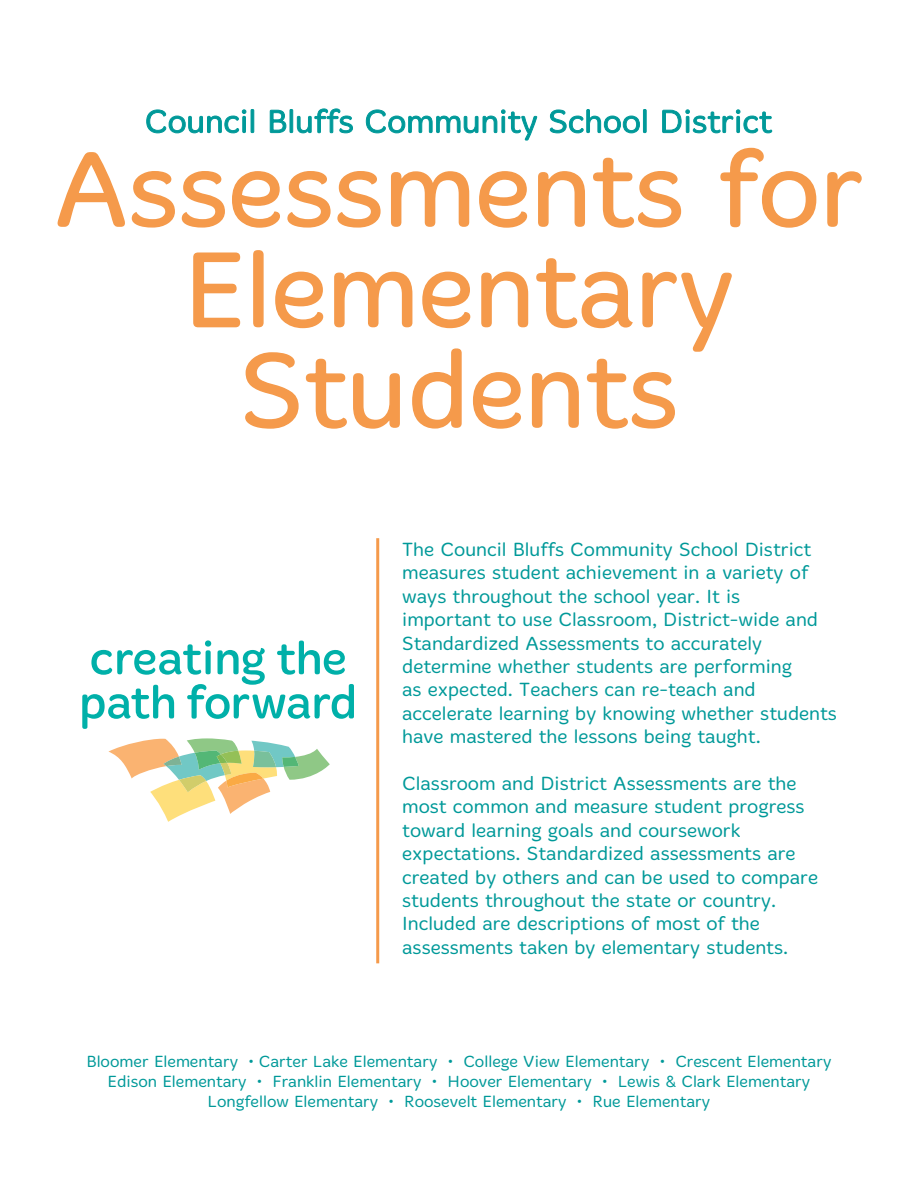
<style>
.page{position:relative;width:918px;height:1188px;background:#fff}
.page>*{position:absolute;margin:0;border:0;box-sizing:border-box;transform-origin:0 0}
.t1{font:108px/100.5px "Merge One";color:#f59a4b;text-align:center}
.t2{font:19.5px/23.4px "Merge One";color:#099}
.t3{font:16.5px "Merge One";color:#099}
</style>
<div class="page">
<svg style="left:147px;top:109px;width:625px;height:31px"></svg>
<svg style="left:108px;top:738px;width:222px;height:84px"></svg>
<svg style="left:82px;top:640px;width:272px;height:89px"></svg>
<hr style="left:376px;top:538px;width:3px;height:425px;background:#f59a4b">
<svg style="left:57px;top:152px;width:223px;height:76px"></svg>
<svg style="left:287px;top:171px;width:44px;height:57px"></svg>
<svg style="left:337px;top:171px;width:44px;height:57px"></svg>
<svg style="left:391px;top:171px;width:79px;height:56px"></svg>
<svg style="left:479px;top:171px;width:49px;height:57px"></svg>
<svg style="left:538px;top:171px;width:47px;height:56px"></svg>
<svg style="left:593px;top:157px;width:89px;height:71px"></svg>
<svg style="left:720px;top:147px;width:97px;height:81px"></svg>
<svg style="left:827px;top:171px;width:35px;height:56px"></svg>
<svg style="left:193px;top:252px;width:48px;height:76px"></svg>
<svg style="left:253px;top:250px;width:11px;height:78px"></svg>
<svg style="left:275px;top:271px;width:49px;height:58px"></svg>
<svg style="left:334px;top:271px;width:79px;height:57px"></svg>
<svg style="left:422px;top:271px;width:49px;height:58px"></svg>
<svg style="left:481px;top:271px;width:48px;height:57px"></svg>
<svg style="left:536px;top:258px;width:97px;height:71px"></svg>
<svg style="left:642px;top:271px;width:90px;height:81px"></svg>
<svg style="left:245px;top:352px;width:54px;height:77px"></svg>
<svg style="left:305px;top:358px;width:95px;height:71px"></svg>
<svg style="left:412px;top:348px;width:50px;height:81px"></svg>
<svg style="left:472px;top:372px;width:49px;height:57px"></svg>
<svg style="left:531px;top:372px;width:48px;height:56px"></svg>
<svg style="left:586px;top:358px;width:89px;height:71px"></svg>
<p class="t1" style="left:54px;top:141px;width:811px">Assessments for<br>Elementary</p>
<p class="t1" style="left:240px;top:342px;width:440px">Students</p>
<p class="t2" style="left:402px;top:538px;width:411px">The Council Bluffs Community School District measures student achievement in a variety of ways throughout the school year. It is</p>
<p class="t2" style="left:402px;top:608px;width:417px">important to use Classroom, District-wide and<br>Standardized Assessments to accurately</p>
<p class="t2" style="left:402px;top:655px;width:391px">determine whether students are performing</p>
<p class="t2" style="left:402px;top:678px;width:355px">as expected. Teachers can re-teach and</p>
<p class="t2" style="left:402px;top:702px;width:436px">accelerate learning by knowing whether students have mastered the lessons being taught.</p>
<p class="t2" style="left:402px;top:772px;width:396px">Classroom and District Assessments are the</p>
<p class="t2" style="left:402px;top:795px;width:404px">most common and measure student progress</p>
<p class="t2" style="left:402px;top:819px;width:340px">toward learning goals and coursework</p>
<p class="t2" style="left:402px;top:842px;width:395px">expectations. Standardized assessments are</p>
<p class="t2" style="left:402px;top:866px;width:417px">created by others and can be used to compare students throughout the state or country.</p>
<p class="t2" style="left:402px;top:912px;width:359px">Included are descriptions of most of the</p>
<p class="t2" style="left:402px;top:936px;width:387px">assessments taken by elementary students.</p>
<p class="t3" style="left:86px;top:1052px;width:747px">Bloomer Elementary • Carter Lake Elementary • College View Elementary • Crescent Elementary</p>
<p class="t3" style="left:108px;top:1072px;width:704px">Edison Elementary • Franklin Elementary • Hoover Elementary • Lewis &amp; Clark Elementary</p>
<p class="t3" style="left:208px;top:1092px;width:504px">Longfellow Elementary • Roosevelt Elementary • Rue Elementary</p>
</div>
